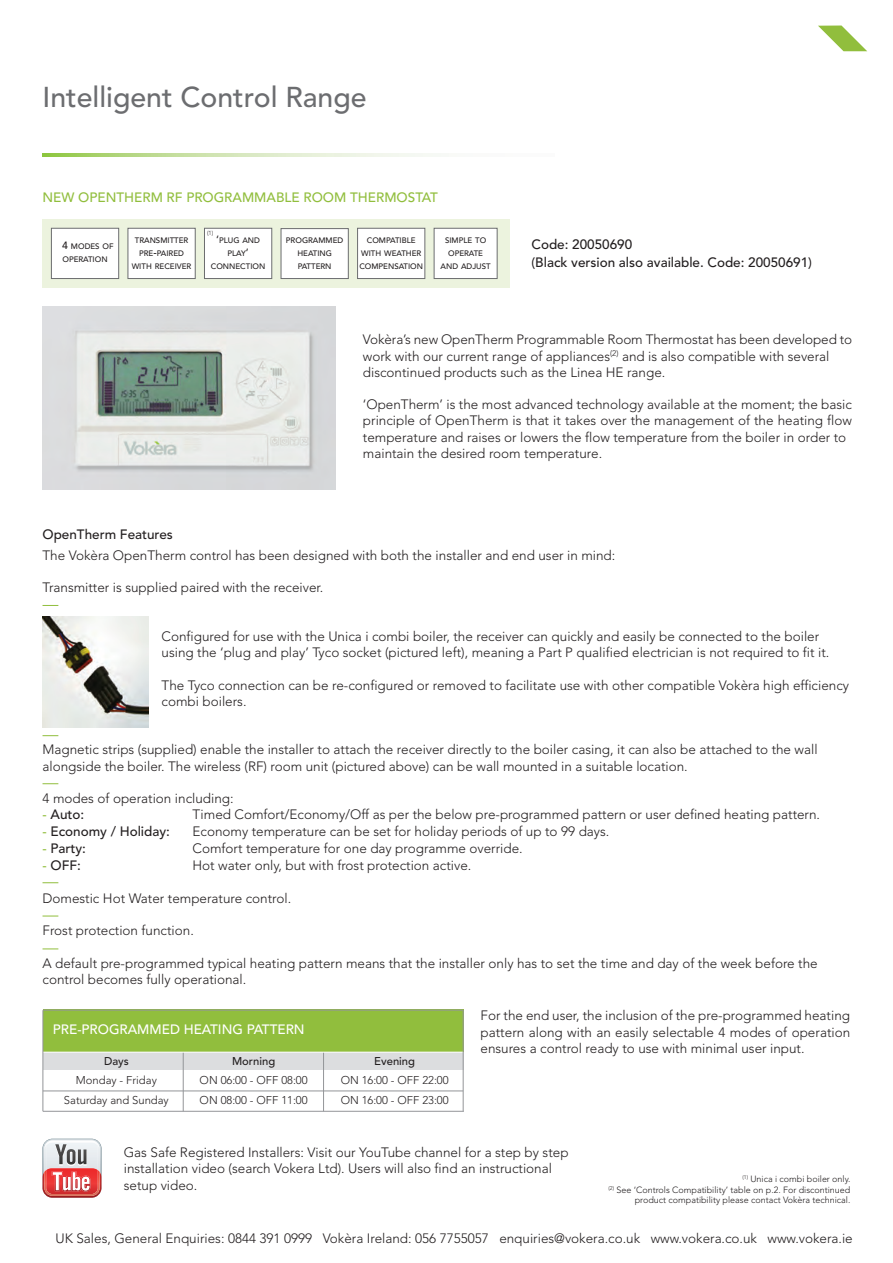
<style>
.page{position:relative;width:893px;height:1263px;background:#fff}
.page>*{position:absolute;margin:0;border:0;box-sizing:border-box;transform-origin:0 0}
.t1{font:500 28.5px "Avenir";color:#6c6d70}
.t2{font:300 13.5px/16.2px "Avenir";color:#231f20}
.t3{font:500 13.5px/18px "Avenir";color:#231f20}
.t4{font:500 13.5px "Avenir";color:#91be3d}
.t5{font:500 13.5px "Avenir";color:#fff}
.t6{font:300 11.25px "Avenir";color:#231f20}
.t7{font:500 11.25px "Avenir";color:#231f20}
.t8{font:300 9px/10.8px "Avenir";color:#231f20;text-align:right}
.t9{font:500 7.8px/13px "Avenir";color:#231f20;text-align:center}
.t10{font:300 6px "Avenir";color:#231f20}
.s1{font-size:10.5px}
.s2{color:#91be3d}
</style>
<div class="page">
<svg style="left:818px;top:26px;width:49px;height:25px"></svg>
<svg style="left:43px;top:605px;width:15px;height:1px"></svg>
<svg style="left:43px;top:735px;width:15px;height:1px"></svg>
<svg style="left:43px;top:783px;width:15px;height:1px"></svg>
<svg style="left:43px;top:882px;width:15px;height:1px"></svg>
<svg style="left:43px;top:916px;width:15px;height:1px"></svg>
<svg style="left:43px;top:948px;width:15px;height:1px"></svg>
<div style="left:43px;top:219px;width:467px;height:68px;background:#ecf3de"></div>
<div style="left:52px;top:229px;width:66px;height:49px;background:#fff"></div>
<div style="left:51px;top:228px;width:68px;height:51px;border:1px solid #6c6d70"></div>
<div style="left:128px;top:229px;width:67px;height:49px;background:#fff"></div>
<div style="left:128px;top:228px;width:68px;height:51px;border:1px solid #6c6d70"></div>
<div style="left:205px;top:229px;width:66px;height:49px;background:#fff"></div>
<div style="left:204px;top:228px;width:68px;height:51px;border:1px solid #6c6d70"></div>
<div style="left:281px;top:229px;width:67px;height:49px;background:#fff"></div>
<div style="left:281px;top:228px;width:68px;height:51px;border:1px solid #6c6d70"></div>
<div style="left:358px;top:229px;width:66px;height:49px;background:#fff"></div>
<div style="left:357px;top:228px;width:68px;height:51px;border:1px solid #6c6d70"></div>
<div style="left:434px;top:229px;width:63px;height:49px;background:#fff"></div>
<div style="left:434px;top:228px;width:63px;height:51px;border:1px solid #6c6d70"></div>
<img style="left:43px;top:306px;width:293px;height:183px">
<svg style="left:43px;top:153px;width:390px;height:4px;background:#cfe4b1"></svg>
<div style="left:43px;top:1010px;width:420px;height:42px;background:#91be3d"></div>
<div style="left:43px;top:1052px;width:420px;height:17px;background:#dcdddf"></div>
<hr style="left:43px;top:1090px;width:420px;height:1px;background:#939598">
<hr style="left:43px;top:1111px;width:421px;height:1px;background:#939598">
<hr style="left:43px;top:1010px;width:420px;height:1px;background:#939598">
<hr style="left:183px;top:1052px;width:1px;height:59px;background:#939598">
<hr style="left:323px;top:1052px;width:1px;height:59px;background:#939598">
<hr style="left:43px;top:1052px;width:420px;height:1px;background:#fff">
<hr style="left:43px;top:1010px;width:1px;height:101px;background:#939598">
<hr style="left:463px;top:1010px;width:1px;height:101px;background:#939598">
<img style="left:43px;top:617px;width:106px;height:110px">
<svg style="left:43px;top:1139px;width:58px;height:59px;background:#d69a9b"></svg>
<h1 class="t1" style="left:43px;top:85px;width:326px">Intelligent Control Range</h1>
<p class="t4" style="left:43px;top:191px;width:397px">NEW OPENTHERM RF PROGRAMMABLE ROOM THERMOSTAT</p>
<p class="t10" style="left:207px;top:231px;width:8px">(1)</p>
<p class="t9" style="left:62px;top:241px;width:53px;text-align:left"><span class="s1">4</span> MODES OF<br>OPERATION</p>
<p class="t9" style="left:132px;top:234px;width:61px">TRANSMITTER<br>PRE<span class="s1">-</span>PAIRED<br>WITH RECEIVER</p>
<p class="t9" style="left:211px;top:234px;width:56px"><span class="s1">‘</span>PLUG AND<br>PLAY<span class="s1">’<br></span>CONNECTION</p>
<p class="t9" style="left:286px;top:234px;width:59px">PROGRAMMED<br>HEATING<br>PATTERN</p>
<p class="t9" style="left:359px;top:234px;width:65px">COMPATIBLE<br>WITH WEATHER<br>COMPENSATION</p>
<p class="t9" style="left:441px;top:234px;width:52px">SIMPLE TO<br>OPERATE<br>AND ADJUST</p>
<p class="t3" style="left:531px;top:236px;width:282px">Code: 20050690<br>(Black version also available. Code: 20050691)</p>
<p class="t2" style="left:363px;top:333px;width:491px">Vokèra’s new OpenTherm Programmable Room Thermostat has been developed to work with our current range of appliances<sup>(2)</sup> and is also compatible with several discontinued products such as the Linea HE range.</p>
<p class="t2" style="left:363px;top:398px;width:491px">‘OpenTherm’ is the most advanced technology available at the moment; the basic principle of OpenTherm is that it takes over the management of the heating flow temperature and raises or lowers the flow temperature from the boiler in order to maintain the desired room temperature.</p>
<p class="t3" style="left:43px;top:526px;width:132px">OpenTherm Features</p>
<p class="t2" style="left:43px;top:548px;width:574px">The Vokèra OpenTherm control has been designed with both the installer and end user in mind:</p>
<p class="t2" style="left:43px;top:581px;width:282px">Transmitter is supplied paired with the receiver.</p>
<p class="t2" style="left:162px;top:629px;width:669px">Configured for use with the Unica i combi boiler, the receiver can quickly and easily be connected to the boiler using the ‘plug and play’ Tyco socket (pictured left), meaning a Part P qualified electrician is not required to fit it.</p>
<p class="t2" style="left:162px;top:678px;width:689px">The Tyco connection can be re-configured or removed to facilitate use with other compatible Vokèra high efficiency combi boilers.</p>
<p class="t2" style="left:43px;top:743px;width:777px">Magnetic strips (supplied) enable the installer to attach the receiver directly to the boiler casing, it can also be attached to the wall alongside the boiler. The wireless (RF) room unit (pictured above) can be wall mounted in a suitable location.</p>
<p class="t2" style="left:43px;top:791px;width:193px">4 modes of operation including:</p>
<p class="t3" style="left:43px;top:807px;width:43px"><span class="s2">-</span> Auto:</p>
<p class="t2" style="left:193px;top:807px;width:629px">Timed Comfort/Economy/Off as per the below pre-programmed pattern or user defined heating pattern.</p>
<p class="t3" style="left:43px;top:823px;width:129px"><span class="s2">-</span> Economy / Holiday:</p>
<p class="t2" style="left:193px;top:824px;width:418px">Economy temperature can be set for holiday periods of up to 99 days.</p>
<p class="t3" style="left:43px;top:840px;width:45px"><span class="s2">-</span> Party:</p>
<p class="t2" style="left:193px;top:841px;width:332px">Comfort temperature for one day programme override.</p>
<p class="t3" style="left:43px;top:857px;width:40px"><span class="s2">-</span> OFF:</p>
<p class="t2" style="left:193px;top:858px;width:280px">Hot water only, but with frost protection active.</p>
<p class="t2" style="left:43px;top:891px;width:250px">Domestic Hot Water temperature control.</p>
<p class="t2" style="left:43px;top:923px;width:153px">Frost protection function.</p>
<p class="t2" style="left:43px;top:956px;width:777px">A default pre-programmed typical heating pattern means that the installer only has to set the time and day of the week before the control becomes fully operational.</p>
<p class="t2" style="left:480px;top:1009px;width:371px;text-align:justify">For the end user, the inclusion of the pre-programmed heating pattern along with an easily selectable 4 modes of operation ensures a control ready to use with minimal user input.</p>
<p class="t5" style="left:53px;top:1024px;width:253px">PRE-PROGRAMMED HEATING PATTERN</p>
<p class="t7" style="left:104px;top:1056px;width:26px">Days</p>
<p class="t7" style="left:232px;top:1056px;width:45px">Morning</p>
<p class="t7" style="left:374px;top:1056px;width:42px">Evening</p>
<p class="t6" style="left:76px;top:1076px;width:82px">Monday - Friday</p>
<p class="t6" style="left:200px;top:1076px;width:109px">ON 06:00 - OFF 08:00</p>
<p class="t6" style="left:341px;top:1076px;width:109px">ON 16:00 - OFF 22:00</p>
<p class="t6" style="left:64px;top:1095px;width:106px">Saturday and Sunday</p>
<p class="t6" style="left:200px;top:1095px;width:109px">ON 08:00 - OFF 11:00</p>
<p class="t6" style="left:341px;top:1095px;width:109px">ON 16:00 - OFF 23:00</p>
<p class="t2" style="left:124px;top:1145px;width:446px">Gas Safe Registered Installers: Visit our YouTube channel for a step by step installation video (search Vokera Ltd). Users will also find an instructional setup video.</p>
<p class="t8" style="left:608px;top:1174px;width:243px"><sup>(1)</sup> Unica i combi boiler only.<br><sup>(2)</sup> See ‘Controls Compatibility’ table on p.2. For discontinued product compatibility please contact Vokèra technical.</p>
<p class="t2" style="left:55px;top:1231px;width:799px">UK Sales, General Enquiries: 0844 391 0999 Vokèra Ireland: 056 7755057 enquiries@vokera.co.uk www.vokera.co.uk www.vokera.ie</p>
</div>
